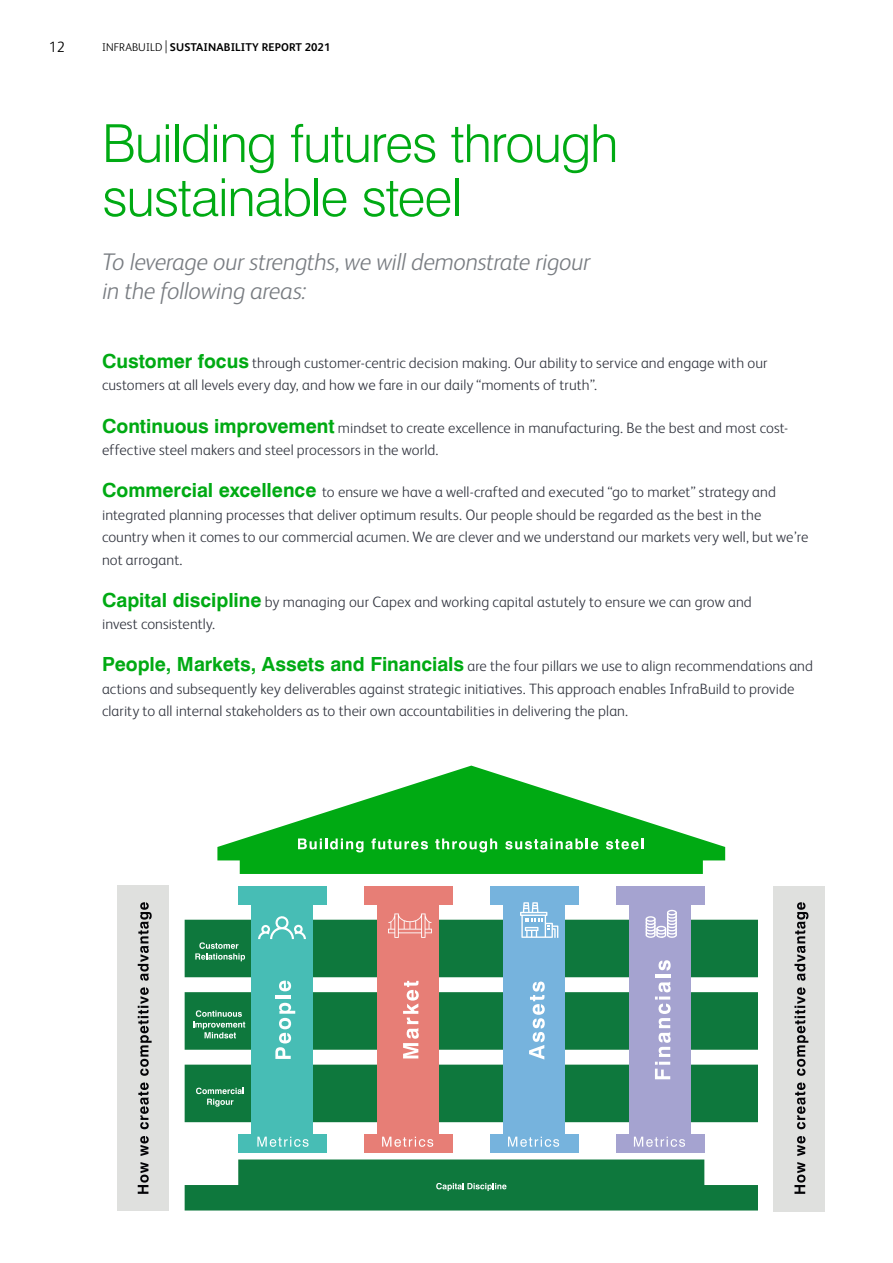
<style>
.page{position:relative;width:893px;height:1263px;background:#fff}
.page>*{position:absolute;margin:0;border:0;box-sizing:border-box;transform-origin:0 0}
.t1{font:300 52.5px/54px "Swiss 721 BT";letter-spacing:-.025em;color:#00aa13}
.t2{font:italic 300 24px/28.8px "FS Albert";letter-spacing:-.02em;color:#797d82}
.t3{font:300 15px/22.5px "FS Albert";letter-spacing:.005em;color:#343741}
.t4{font:300 15px "FS Albert";color:#000}
.t5{font:700 11.25px "FS Albert";letter-spacing:.01em;color:#000}
.s1{font-weight:300}
.s2{font-weight:300;font-size:18px}
.s3{font-family:"Swiss 721 BT";font-weight:700;font-size:19.5px;color:#00aa13}
</style>
<div class="page">
<div style="left:117px;top:885px;width:52px;height:325px;background:#dfe0de"></div>
<svg style="left:138px;top:1162px;width:11px;height:32px"></svg>
<svg style="left:140px;top:1136px;width:9px;height:20px"></svg>
<svg style="left:138px;top:1082px;width:11px;height:47px"></svg>
<svg style="left:138px;top:987px;width:14px;height:89px"></svg>
<svg style="left:138px;top:902px;width:14px;height:79px"></svg>
<div style="left:773px;top:886px;width:51px;height:325px;background:#dfe0de"></div>
<svg style="left:217px;top:765px;width:508px;height:109px;fill:#00aa13"></svg>
<svg style="left:298px;top:838px;width:65px;height:14px"></svg>
<svg style="left:371px;top:838px;width:57px;height:11px"></svg>
<svg style="left:435px;top:838px;width:62px;height:14px"></svg>
<svg style="left:505px;top:838px;width:93px;height:11px"></svg>
<svg style="left:606px;top:838px;width:37px;height:11px"></svg>
<div style="left:364px;top:886px;width:89px;height:18px;background:#e77e76"></div>
<div style="left:364px;top:1134px;width:89px;height:18px;background:#e77e76"></div>
<div style="left:377px;top:904px;width:62px;height:230px;background:#e77e76"></div>
<div style="left:238px;top:886px;width:89px;height:18px;background:#47bdb5"></div>
<div style="left:238px;top:1134px;width:89px;height:18px;background:#47bdb5"></div>
<div style="left:252px;top:904px;width:61px;height:230px;background:#47bdb5"></div>
<div style="left:490px;top:886px;width:88px;height:18px;background:#76b3dd"></div>
<div style="left:490px;top:1134px;width:88px;height:18px;background:#76b3dd"></div>
<div style="left:503px;top:904px;width:62px;height:230px;background:#76b3dd"></div>
<div style="left:616px;top:886px;width:88px;height:18px;background:#a5a3d0"></div>
<div style="left:616px;top:1134px;width:88px;height:18px;background:#a5a3d0"></div>
<div style="left:629px;top:904px;width:62px;height:230px;background:#a5a3d0"></div>
<svg style="left:185px;top:902px;width:573px;height:220px"></svg>
<svg style="left:257px;top:1137px;width:52px;height:10px"></svg>
<svg style="left:382px;top:1137px;width:51px;height:10px"></svg>
<svg style="left:508px;top:1137px;width:51px;height:10px"></svg>
<svg style="left:634px;top:1137px;width:51px;height:10px"></svg>
<svg style="left:794px;top:1162px;width:11px;height:32px"></svg>
<svg style="left:797px;top:1136px;width:8px;height:20px"></svg>
<svg style="left:795px;top:1082px;width:10px;height:47px"></svg>
<svg style="left:794px;top:987px;width:14px;height:89px"></svg>
<svg style="left:794px;top:902px;width:14px;height:79px"></svg>
<svg style="left:185px;top:1159px;width:573px;height:51px;background:#288652"></svg>
<p class="t4" style="left:49px;top:37px;width:18px">12</p>
<p class="t5" style="left:102px;top:40px;width:230px"><span class="s1">INFRABUILD</span> <span class="s2">|</span> SUSTAINABILITY REPORT 2021</p>
<h1 class="t1" style="left:102px;top:116px;width:518px">Building futures through sustainable steel</h1>
<h2 class="t2" style="left:102px;top:246px;width:490px">To leverage our strengths, we will demonstrate rigour in the following areas:</h2>
<p class="t3" style="left:102px;top:351px;width:667px"><span class="s3">Customer focus</span> through customer-centric decision making. Our ability to service and engage with our customers at all levels every day, and how we fare in our daily “moments of truth”.</p>
<p class="t3" style="left:102px;top:415px;width:688px"><span class="s3">Continuous improvement</span> mindset to create excellence in manufacturing. Be the best and most cost&shy;effective steel makers and steel processors in the world.</p>
<p class="t3" style="left:102px;top:480px;width:708px"><span class="s3">Commercial excellence</span> to ensure we have a well-crafted and executed “go to market” strategy and integrated planning processes that deliver optimum results. Our people should be regarded as the best in the country when it comes to our commercial acumen. We are clever and we understand our markets very well, but we’re not arrogant.</p>
<p class="t3" style="left:102px;top:589px;width:651px"><span class="s3">Capital discipline</span> by managing our Capex and working capital astutely to ensure we can grow and invest consistently.</p>
<p class="t3" style="left:102px;top:654px;width:713px"><span class="s3">People, Markets, Assets and Financials</span> are the four pillars we use to align recommendations and actions and subsequently key deliverables against strategic initiatives. This approach enables InfraBuild to provide clarity to all internal stakeholders as to their own accountabilities in delivering the plan.</p>
</div>
